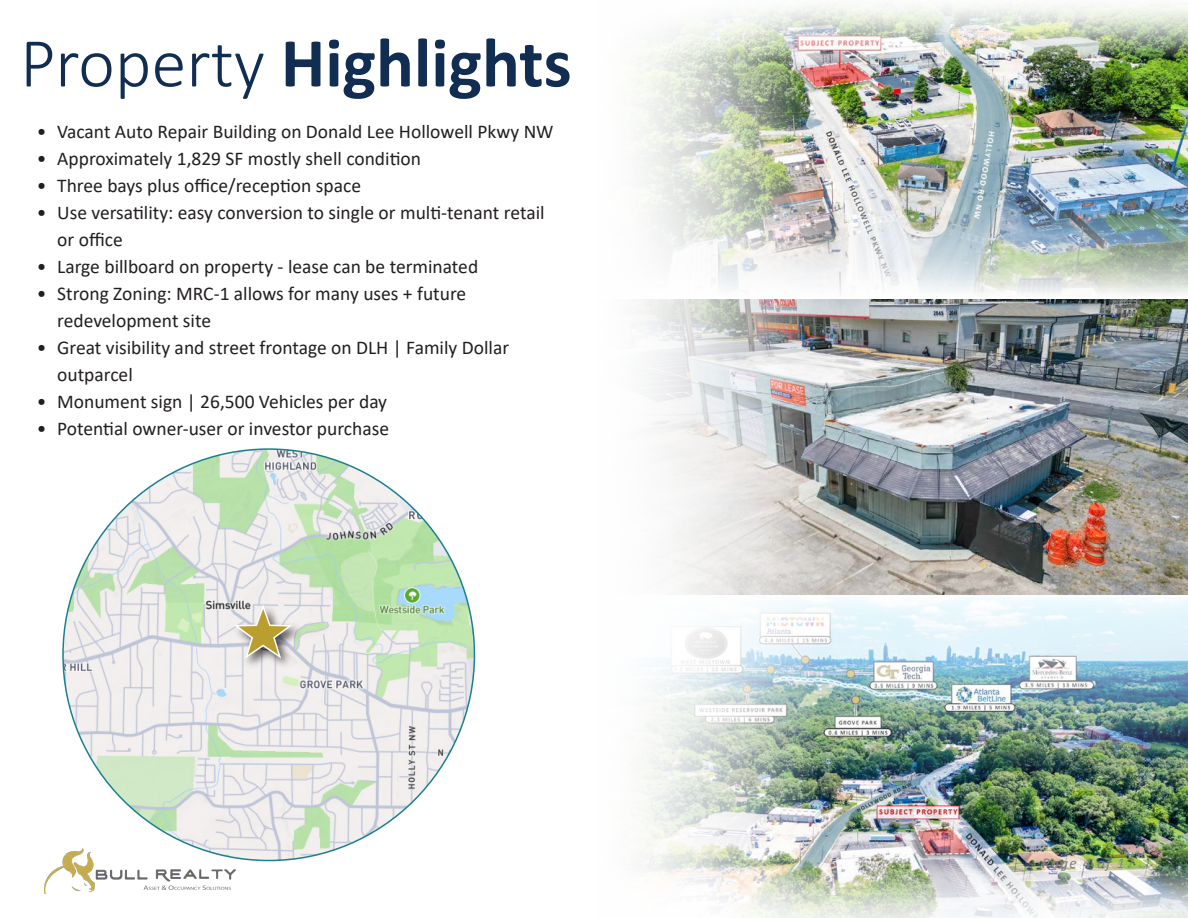
<style>
.page{position:relative;width:1188px;height:918px;background:#fff}
.page>*{position:absolute;margin:0;border:0;box-sizing:border-box;transform-origin:0 0}
.t1{font:700 70.5px "Calibri";color:#122d52}
.t2{font:19.5px/27px "Calibri";color:#231f20}
.t3{font:italic 15px "Calibri";letter-spacing:.1em;color:#808285}
.s1{font-weight:300}
</style>
<div class="page">
<img style="left:818px;top:594px;width:370px;height:269px">
<img style="left:818px;top:306px;width:370px;height:288px">
<img style="left:818px;top:58px;width:370px;height:248px">
<img style="left:818px;top:5px;width:370px;height:53px">
<img style="left:639px;top:6px;width:179px;height:857px">
<img style="left:641px;top:863px;width:547px;height:55px">
<img style="left:63px;top:449px;width:411px;height:412px;border-radius:206px">
<div style="left:232px;top:603px;width:71px;height:67px;background:#231f20;opacity:.75"></div>
<svg style="left:232px;top:605px;width:62px;height:55px;background:#cdc5ad"></svg>
<img style="left:45px;top:849px;width:191px;height:44px">
<p class="t1" style="left:20px;top:13px;width:553px"><span class="s1">Property</span> Highlights</p>
<p class="t2" style="left:37px;top:118px;width:518px">• Vacant Auto Repair Building on Donald Lee Hollowell Pkwy NW</p>
<p class="t2" style="left:37px;top:145px;width:386px">• Approximately 1,829 SF mostly shell condition</p>
<p class="t2" style="left:37px;top:172px;width:326px">• Three bays plus office/reception space</p>
<p class="t2" style="left:57px;top:199px;width:489px;text-indent:-20px">• Use versatility: easy conversion to single or multi-tenant retail or office</p>
<p class="t2" style="left:37px;top:253px;width:443px">• Large billboard on property - lease can be terminated</p>
<p class="t2" style="left:57px;top:280px;width:411px;text-indent:-20px">• Strong Zoning: MRC-1 allows for many uses + future redevelopment site</p>
<p class="t2" style="left:57px;top:334px;width:453px;text-indent:-20px">• Great visibility and street frontage on DLH | Family Dollar outparcel</p>
<p class="t2" style="left:37px;top:388px;width:352px">• Monument sign | 26,500 Vehicles per day</p>
<p class="t2" style="left:37px;top:415px;width:354px">• Potential owner-user or investor purchase</p>
<p class="t3" style="left:1042px;top:853px;width:93px">Page 4 of 17</p>
</div>
